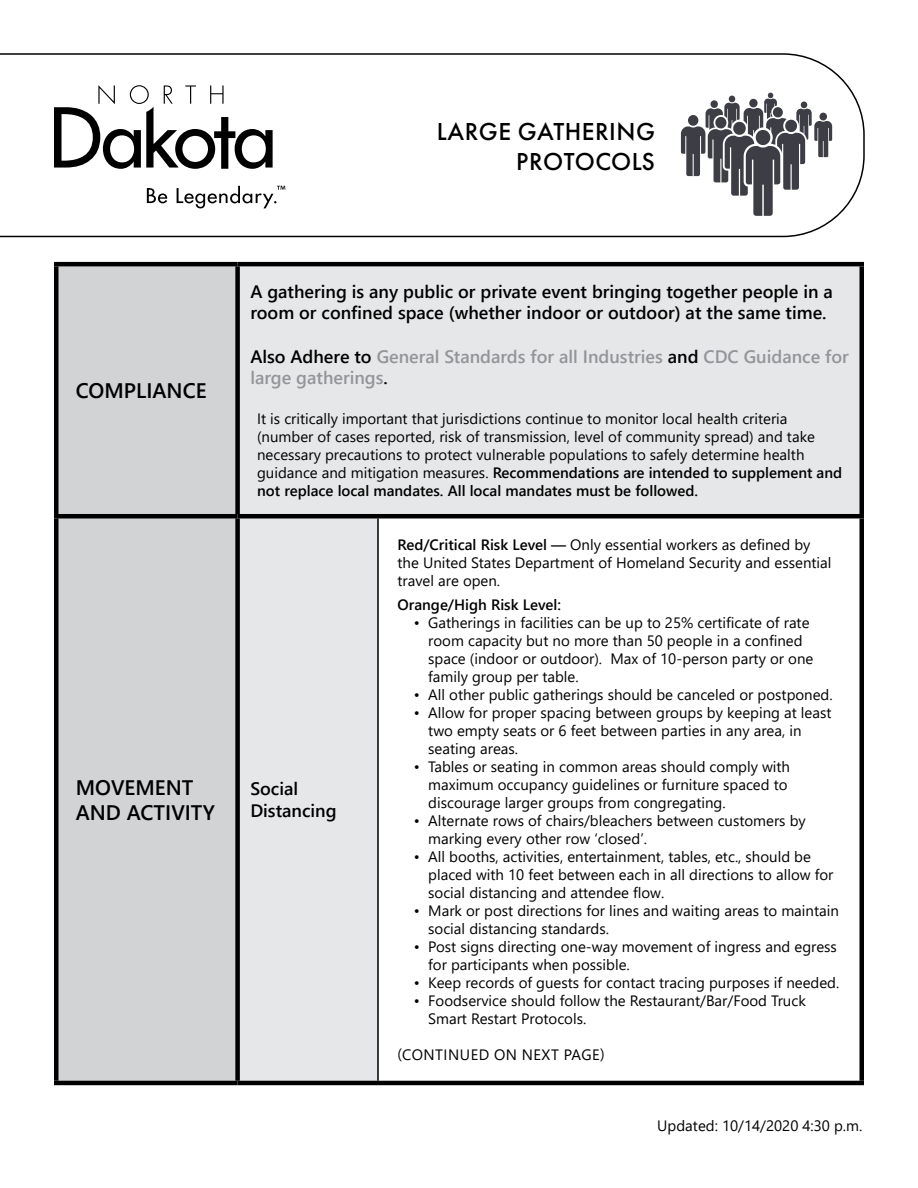
<style>
.page{position:relative;width:918px;height:1188px;background:#fff}
.page>*{position:absolute;margin:0;border:0;box-sizing:border-box;transform-origin:0 0}
.t1{font:500 25.5px/30.6px "Futura PT";letter-spacing:.02em;color:#000;text-align:right}
.t2{font:600 21px/25.2px "Segoe UI";color:#000}
.t3{font:600 18px/21.6px "Segoe UI";color:#000}
.t4{font:600 18px/21.6px "Segoe UI";color:#939598}
.t5{font:15px/18px "Segoe UI";color:#000}
.t6{font:600 15px "Segoe UI";color:#000}
.t7{font:15px "Segoe UI";letter-spacing:.035em;color:#000}
.s1{color:#000}
.s2{font-weight:600}
</style>
<div class="page">
<svg style="left:0;top:53px;width:865px;height:184px"></svg>
<div style="left:58px;top:266px;width:177px;height:815px;background:#d1d3d4"></div>
<div style="left:240px;top:266px;width:620px;height:815px;background:#e6e7e8"></div>
<div style="left:378px;top:516px;width:484px;height:567px;background:#fff"></div>
<div style="left:235px;top:266px;width:5px;height:248px;background:#000"></div>
<div style="left:235px;top:518px;width:5px;height:563px;background:#000"></div>
<hr style="left:377px;top:518px;width:2px;height:563px;background:#000">
<hr style="left:54px;top:262px;width:184px;height:4px;background:#000">
<hr style="left:54px;top:266px;width:4px;height:248px;background:#000">
<hr style="left:238px;top:262px;width:140px;height:4px;background:#000">
<hr style="left:378px;top:262px;width:486px;height:4px;background:#000">
<hr style="left:860px;top:266px;width:4px;height:248px;background:#000">
<hr style="left:54px;top:514px;width:184px;height:4px;background:#000">
<hr style="left:54px;top:518px;width:4px;height:563px;background:#000">
<hr style="left:238px;top:514px;width:140px;height:4px;background:#000">
<hr style="left:378px;top:514px;width:486px;height:4px;background:#000">
<hr style="left:860px;top:518px;width:4px;height:563px;background:#000">
<hr style="left:54px;top:1081px;width:184px;height:4px;background:#000">
<hr style="left:238px;top:1081px;width:140px;height:4px;background:#000">
<hr style="left:378px;top:1081px;width:486px;height:4px;background:#000">
<svg style="left:147px;top:188px;width:20px;height:15px"></svg>
<svg style="left:177px;top:186px;width:108px;height:22px"></svg>
<svg style="left:54px;top:85px;width:219px;height:84px"></svg>
<svg style="left:681px;top:93px;width:151px;height:123px"></svg>
<h1 class="t1" style="left:437px;top:116px;width:220px">LARGE GATHERING<br>PROTOCOLS</h1>
<h2 class="t2" style="left:76px;top:376px;width:132px">COMPLIANCE</h2>
<p class="t3" style="left:250px;top:279px;width:584px">A gathering is any public or private event bringing together people in a room or confined space (whether indoor or outdoor) at the same time.</p>
<p class="t4" style="left:250px;top:344px;width:600px"><span class="s1">Also Adhere to</span> General Standards for all Industries <span class="s1">and</span> CDC Guidance for large gatherings<span class="s1">.</span></p>
<p class="t5" style="left:257px;top:408px;width:587px">It is critically important that jurisdictions continue to monitor local health criteria (number of cases reported, risk of transmission, level of community spread) and take necessary precautions to protect vulnerable populations to safely determine health guidance and mitigation measures. <span class="s2">Recommendations are intended to supplement and not replace local mandates. All local mandates must be followed.</span></p>
<h2 class="t2" style="left:76px;top:773px;width:141px">MOVEMENT<br>AND ACTIVITY</h2>
<p class="t3" style="left:250px;top:777px;width:88px">Social<br>Distancing</p>
<p class="t5" style="left:398px;top:534px;width:435px"><span class="s2">Red/Critical Risk Level —</span> Only essential workers as defined by the United States Department of Homeland Security and essential travel are open.</p>
<p class="t6" style="left:398px;top:591px;width:165px">Orange/High Risk Level:</p>
<p class="t5" style="left:428px;top:613px;width:387px;text-indent:-14px">• Gatherings in facilities can be up to 25% certificate of rate room capacity but no more than 50 people in a confined space (indoor or outdoor). Max of 10-person party or one family group per table.</p>
<p class="t5" style="left:414px;top:685px;width:420px">• All other public gatherings should be canceled or postponed.</p>
<p class="t5" style="left:428px;top:703px;width:405px;text-indent:-14px">• Allow for proper spacing between groups by keeping at least two empty seats or 6 feet between parties in any area, in seating areas.</p>
<p class="t5" style="left:428px;top:757px;width:363px;text-indent:-14px">• Tables or seating in common areas should comply with maximum occupancy guidelines or furniture spaced to discourage larger groups from congregating.</p>
<p class="t5" style="left:428px;top:811px;width:379px;text-indent:-14px">• Alternate rows of chairs/bleachers between customers by marking every other row ‘closed’.</p>
<p class="t5" style="left:428px;top:847px;width:407px;text-indent:-14px">• All booths, activities, entertainment, tables, etc., should be placed with 10 feet between each in all directions to allow for social distancing and attendee flow.</p>
<p class="t5" style="left:428px;top:901px;width:412px;text-indent:-14px">• Mark or post directions for lines and waiting areas to maintain social distancing standards.</p>
<p class="t5" style="left:428px;top:937px;width:410px;text-indent:-14px">• Post signs directing one-way movement of ingress and egress for participants when possible.</p>
<p class="t5" style="left:414px;top:973px;width:427px">• Keep records of guests for contact tracing purposes if needed.</p>
<p class="t5" style="left:428px;top:991px;width:379px;text-indent:-14px">• Foodservice should follow the Restaurant/Bar/Food Truck<br>Smart Restart Protocols.</p>
<p class="t7" style="left:398px;top:1041px;width:209px">(CONTINUED ON NEXT PAGE)</p>
<p class="t5" style="left:657px;top:1115px;width:207px">Updated: 10/14/2020 4:30 p.m.</p>
</div>
